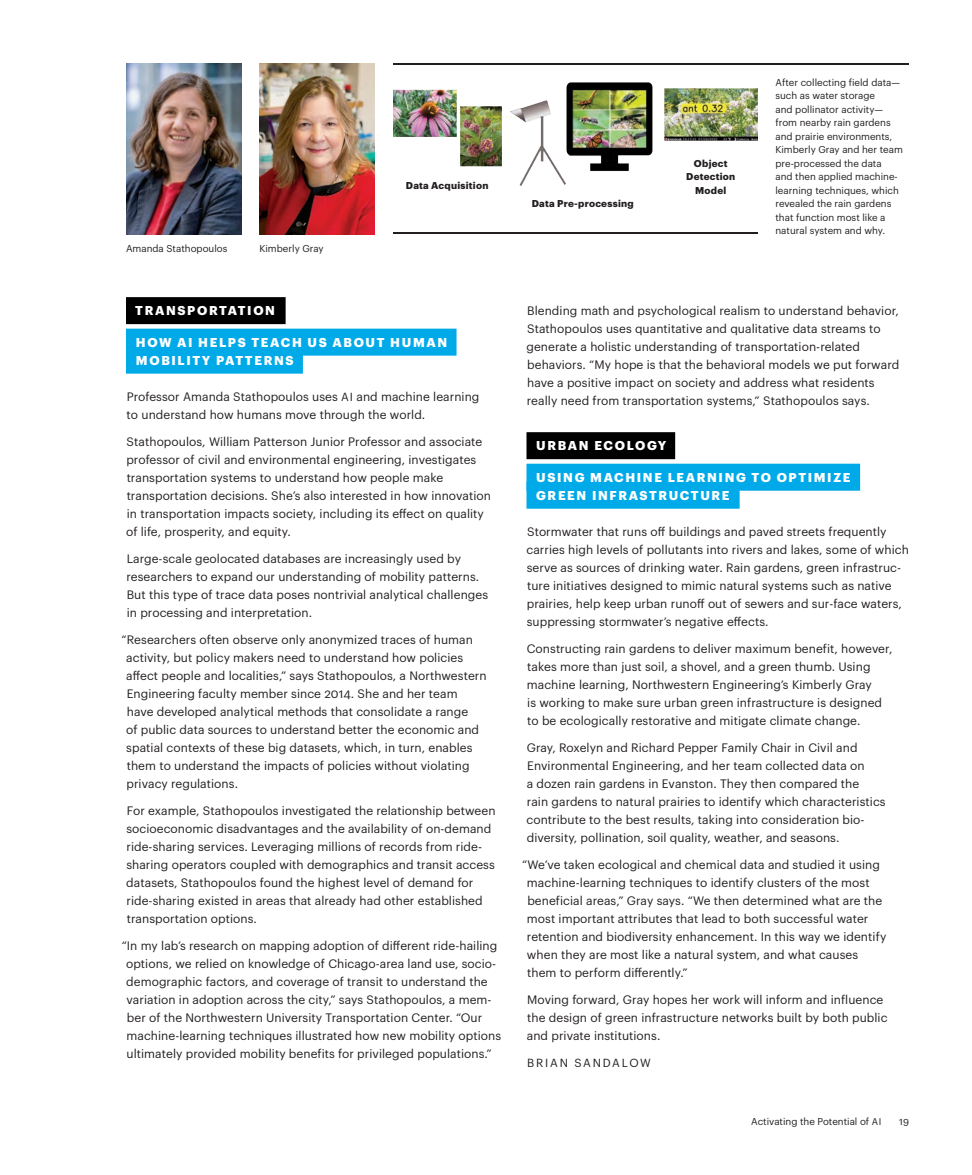
<style>
.page{position:relative;width:972px;height:1175px;background:#fff}
.page>*{position:absolute;margin:0;border:0;box-sizing:border-box;transform-origin:0 0}
.t1{font:700 12.6px "Graphik";letter-spacing:.13em;color:#fff}
.body_text{font:12px/18px "Graphik";letter-spacing:.005em;color:#231f20}
.body_text-2{font:11.55px "Graphik";letter-spacing:.155em;color:#231f20}
.captions{font:9.75px/13.5px "Graphik";color:#231f20}
.captions-2{font:700 9.75px/13.5px "Graphik";letter-spacing:.025em;color:#231f20;text-align:center}
.s1{font-size:11.55px}
.s2{font-size:9.45px}
</style>
<div class="page">
<div style="left:126px;top:297px;width:160px;height:27px;background:#000"></div>
<div style="left:126px;top:328px;width:331px;height:28px;background:#00aae9"></div>
<div style="left:126px;top:346px;width:177px;height:28px;background:#00aae9"></div>
<img style="left:126px;top:63px;width:116px;height:171px">
<img style="left:260px;top:63px;width:115px;height:171px">
<img style="left:393px;top:82px;width:365px;height:104px">
<hr style="left:393px;top:232px;width:365px;height:2px;background:#231f20">
<hr style="left:393px;top:63px;width:516px;height:1px;background:#231f20">
<div style="left:526px;top:432px;width:149px;height:27px;background:#000"></div>
<div style="left:526px;top:464px;width:334px;height:26px;background:#00aae9"></div>
<div style="left:526px;top:482px;width:214px;height:26px;background:#00aae9"></div>
<p class="captions" style="left:126px;top:241px;width:103px">Amanda Stathopoulos</p>
<p class="captions" style="left:259px;top:241px;width:66px">Kimberly Gray</p>
<p class="captions-2" style="left:406px;top:178px;width:84px">Data Acquisition</p>
<p class="t1" style="left:135px;top:301px;width:141px">TRANSPORTATION</p>
<p class="t1" style="left:136px;top:332px;width:313px">HOW AI HELPS TEACH US ABOUT HUMAN</p>
<p class="t1" style="left:136px;top:350px;width:159px">MOBILITY PATTERNS</p>
<p class="body_text" style="left:127px;top:386px;width:354px">Professor Amanda Stathopoulos uses <span class="s1">AI</span> and machine learning to understand how humans move through the world.</p>
<p class="body_text" style="left:126px;top:431px;width:366px">Stathopoulos, William Patterson Junior Professor and associate professor of civil and environmental engineering, investigates transportation systems to understand how people make transportation decisions. She’s also interested in how innovation in transportation impacts society, including its effect on quality of life, prosperity, and equity.</p>
<p class="body_text" style="left:126px;top:548px;width:363px">Large-scale geolocated databases are increasingly used by researchers to expand our understanding of mobility patterns.<br>But this type of trace data poses nontrivial analytical challenges in processing and interpretation.</p>
<p class="body_text" style="left:126px;top:629px;width:362px;text-indent:-4px">“Researchers often observe only anonymized traces of human activity, but policy makers need to understand how policies affect people and localities,” says Stathopoulos, a Northwestern Engineering faculty member since 2014. She and her team have developed analytical methods that consolidate a range<br>of public data sources to understand better the economic and spatial contexts of these big datasets, which, in turn, enables them to understand the impacts of policies without violating privacy regulations.</p>
<p class="body_text" style="left:126px;top:800px;width:371px">For example, Stathopoulos investigated the relationship between socioeconomic disadvantages and the availability of on-demand ride-sharing services. Leveraging millions of records from ride&shy;sharing operators coupled with demographics and transit access datasets, Stathopoulos found the highest level of demand for ride-sharing existed in areas that already had other established transportation options.</p>
<p class="body_text" style="left:126px;top:935px;width:377px;text-indent:-4px">“In my lab’s research on mapping adoption of different ride-hailing options, we relied on knowledge of Chicago-area land use, socio&shy;demographic factors, and coverage of transit to understand the variation in adoption across the city,” says Stathopoulos, a mem&shy;ber of the Northwestern University Transportation Center. “Our machine-learning techniques illustrated how new mobility options ultimately provided mobility benefits for privileged populations.”</p>
<p class="captions-2" style="left:532px;top:196px;width:103px">Data Pre-processing</p>
<p class="captions-2" style="left:686px;top:155px;width:51px">Object<br>Detection<br>Model</p>
<p class="captions" style="left:775px;top:74px;width:129px">After collecting field data— such as water storage<br>and pollinator activity— from nearby rain gardens and prairie environments,<br>Kimberly Gray and her team pre-processed the data<br>and then applied machine&shy;learning techniques, which revealed the rain gardens that function most like a natural system and why.</p>
<p class="body_text" style="left:527px;top:301px;width:374px">Blending math and psychological realism to understand behavior, Stathopoulos uses quantitative and qualitative data streams to generate a holistic understanding of transportation-related behaviors. “My hope is that the behavioral models we put forward have a positive impact on society and address what residents really need from transportation systems,” Stathopoulos says.</p>
<p class="t1" style="left:536px;top:436px;width:132px">URBAN ECOLOGY</p>
<p class="t1" style="left:536px;top:467px;width:316px">USING MACHINE LEARNING TO OPTIMIZE</p>
<p class="t1" style="left:536px;top:485px;width:195px">GREEN INFRASTRUCTURE</p>
<p class="body_text" style="left:527px;top:521px;width:384px">Stormwater that runs off buildings and paved streets frequently carries high levels of pollutants into rivers and lakes, some of which serve as sources of drinking water. Rain gardens, green infrastruc&shy;ture initiatives designed to mimic natural systems such as native prairies, help keep urban runoff out of sewers and sur-face waters, suppressing stormwater’s negative effects.</p>
<p class="body_text" style="left:527px;top:638px;width:367px">Constructing rain gardens to deliver maximum benefit, however, takes more than just soil, a shovel, and a green thumb. Using machine learning, Northwestern Engineering’s Kimberly Gray<br>is working to make sure urban green infrastructure is designed to be ecologically restorative and mitigate climate change.</p>
<p class="body_text" style="left:527px;top:737px;width:361px">Gray, Roxelyn and Richard Pepper Family Chair in Civil and Environmental Engineering, and her team collected data on<br>a dozen rain gardens in Evanston. They then compared the<br>rain gardens to natural prairies to identify which characteristics contribute to the best results, taking into consideration bio&shy;diversity, pollination, soil quality, weather, and seasons.</p>
<p class="body_text" style="left:527px;top:854px;width:361px;text-indent:-5px">“We’ve taken ecological and chemical data and studied it using machine-learning techniques to identify clusters of the most beneficial areas,” Gray says. “We then determined what are the most important attributes that lead to both successful water retention and biodiversity enhancement. In this way we identify when they are most like a natural system, and what causes them to perform differently.”</p>
<p class="body_text" style="left:527px;top:989px;width:362px">Moving forward, Gray hopes her work will inform and influence the design of green infrastructure networks built by both public and private institutions.</p>
<p class="body_text-2" style="left:527px;top:1054px;width:125px">BRIAN SANDALOW</p>
<p class="captions" style="left:751px;top:1114px;width:132px">Activating the Potential of <span class="s2">AI</span></p>
<p class="captions" style="left:899px;top:1114px;width:11px">19</p>
</div>
